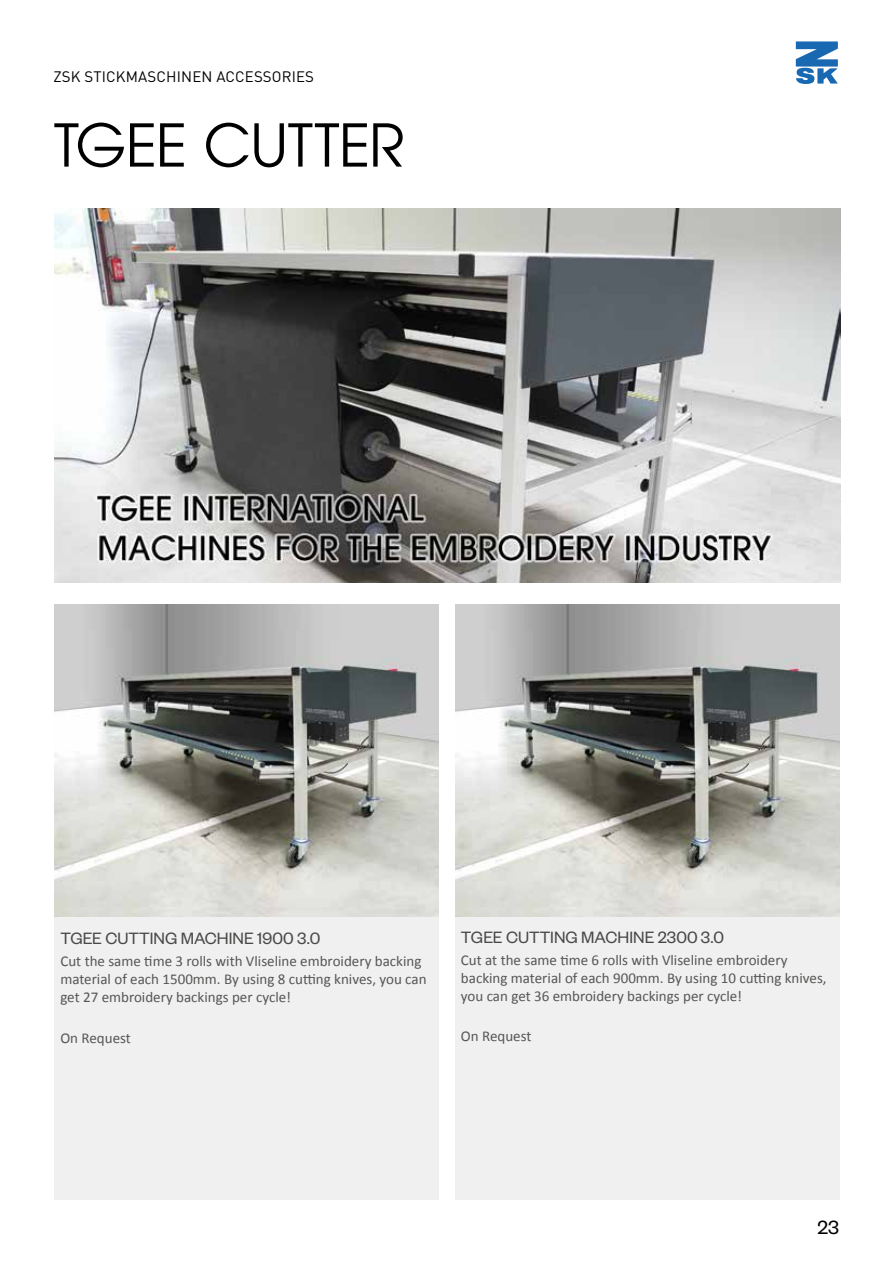
<style>
.page{position:relative;width:893px;height:1263px;background:#fff}
.page>*{position:absolute;margin:0;border:0;box-sizing:border-box;transform-origin:0 0}
.t1{font:58.5px "ITC Avant Garde Pro";letter-spacing:-.015em;color:#000}
.t2{font:21px "Founders Grotesk";color:#000}
.t3{font:18px "Founders Grotesk";letter-spacing:.005em;color:#484847}
.t4{font:15px/18px "Calibri";color:#565655}
.t5{font:15px "DIN Pro";letter-spacing:.01em;color:#000}
</style>
<div class="page">
<svg style="left:796px;top:41px;width:42px;height:43px"></svg>
<div style="left:54px;top:605px;width:384px;height:594px;background:#f0f0f0"></div>
<div style="left:455px;top:605px;width:385px;height:594px;background:#f0f0f0"></div>
<img style="left:54px;top:605px;width:384px;height:311px">
<img style="left:455px;top:605px;width:385px;height:311px">
<img style="left:54px;top:209px;width:787px;height:374px">
<p class="t5" style="left:53px;top:66px;width:262px">ZSK STICKMASCHINEN ACCESSORIES</p>
<h1 class="t1" style="left:54px;top:109px;width:352px">TGEE CUTTER</h1>
<p class="t3" style="left:60px;top:927px;width:261px">TGEE CUTTING MACHINE 1900 3.0</p>
<p class="t4" style="left:60px;top:952px;width:368px">Cut the same time 3 rolls with Vliseline embroidery backing material of each 1500mm. By using 8 cutting knives, you can get 27 embroidery backings per cycle!</p>
<p class="t4" style="left:60px;top:1029px;width:72px">On Request</p>
<p class="t3" style="left:461px;top:926px;width:265px">TGEE CUTTING MACHINE 2300 3.0</p>
<p class="t4" style="left:461px;top:951px;width:367px">Cut at the same time 6 rolls with Vliseline embroidery backing material of each 900mm. By using 10 cutting knives, you can get 36 embroidery backings per cycle!</p>
<p class="t4" style="left:461px;top:1027px;width:72px">On Request</p>
<h2 class="t2" style="left:817px;top:1214px;width:23px">23</h2>
</div>
